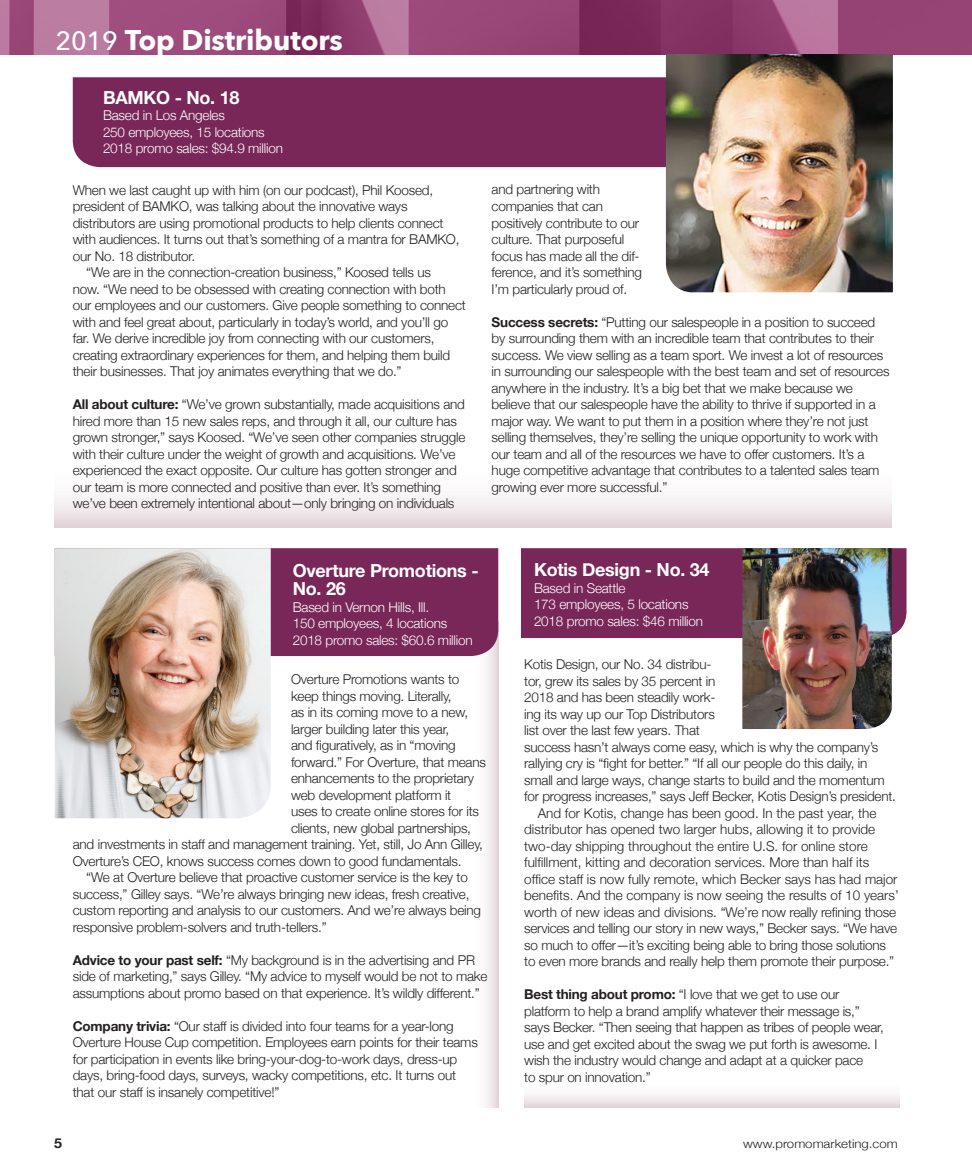
<style>
.page{position:relative;width:972px;height:1175px;background:#fff}
.page>*{position:absolute;margin:0;border:0;box-sizing:border-box;transform-origin:0 0}
.t1{font:700 28.35px "Avenir Next";letter-spacing:-.005em;color:#fff}
.t2{font:700 18px/18px "Helvetica Neue";letter-spacing:-.015em;color:#fff}
.t3{font:300 13.5px/16.5px "Helvetica Neue";letter-spacing:-.015em;color:#231f20}
.t4{font:300 13.5px/16.5px "Helvetica Neue";letter-spacing:-.015em;color:#fff}
.t5{font:700 13.5px "Helvetica Neue";color:#231f20;scale:1.05 1}
.t6{font:300 12px "Helvetica Neue";color:#231f20;scale:1.1 1}
.s1{font-weight:500;font-size:26.25px}
.s2{font-weight:700}
</style>
<div class="page">
<div style="left:55px;top:438px;width:837px;height:89px;background:linear-gradient(to bottom,#fff,#ece2e6)"></div>
<div style="left:461px;top:621px;width:38px;height:486px;background:linear-gradient(to right,#fff,#ece1e6)"></div>
<div style="left:524px;top:1069px;width:375px;height:38px;background:linear-gradient(to bottom,#fff,#ede4e8)"></div>
<div style="left:271px;top:548px;width:227px;height:108px;background:#782758"></div>
<img style="left:55px;top:548px;width:216px;height:270px">
<div style="left:73px;top:77px;width:593px;height:90px;background:#782758"></div>
<div style="left:521px;top:548px;width:386px;height:90px;background:#782758"></div>
<img style="left:742px;top:548px;width:150px;height:181px">
<img style="left:0;top:0;width:972px;height:54px">
<img style="left:666px;top:54px;width:227px;height:238px">
<h1 class="t1" style="left:56px;top:16px;width:289px"><span class="s1">2019</span> Top Distributors</h1>
<h2 class="t2" style="left:103px;top:88px;width:138px">BAMKO - No. 18</h2>
<p class="t4" style="left:103px;top:107px;width:181px">Based in Los Angeles<br>250 employees, 15 locations<br>2018 promo sales: $94.9 million</p>
<p class="t3" style="left:73px;top:181px;width:362px">When we last caught up with him (on our podcast), Phil Koosed,</p>
<p class="t3" style="left:73px;top:197px;width:336px">president of BAMKO, was talking about the innovative ways</p>
<p class="t3" style="left:73px;top:214px;width:372px">distributors are using promotional products to help clients connect</p>
<p class="t3" style="left:73px;top:230px;width:388px">with audiences. It turns out that’s something of a mantra for BAMKO,</p>
<p class="t3" style="left:73px;top:247px;width:124px">our No. 18 distributor.</p>
<p class="t3" style="left:86px;top:263px;width:346px">“We are in the connection-creation business,” Koosed tells us</p>
<p class="t3" style="left:73px;top:280px;width:375px">now. “We need to be obsessed with creating connection with both</p>
<p class="t3" style="left:73px;top:296px;width:395px">our employees and our customers. Give people something to connect</p>
<p class="t3" style="left:73px;top:313px;width:377px">with and feel great about, particularly in today’s world, and you’ll go</p>
<p class="t3" style="left:73px;top:329px;width:363px">far. We derive incredible joy from connecting with our customers,</p>
<p class="t3" style="left:73px;top:346px;width:379px">creating extraordinary experiences for them, and helping them build</p>
<p class="t3" style="left:73px;top:362px;width:330px">their businesses. That joy animates everything that we do.”</p>
<p class="t3" style="left:73px;top:395px;width:394px"><span class="s2">All about culture:</span> “We’ve grown substantially, made acquisitions and hired more than 15 new sales reps, and through it all, our culture has grown stronger,” says Koosed. “We’ve seen other companies struggle with their culture under the weight of growth and acquisitions. We’ve experienced the exact opposite. Our culture has gotten stronger and our team is more connected and positive than ever. It’s something we’ve been extremely intentional about—only bringing on individuals</p>
<p class="t3" style="left:492px;top:181px;width:152px">and partnering with companies that can positively contribute to our culture. That purposeful focus has made all the dif&shy;ference, and it’s something<br>I’m particularly proud of.</p>
<p class="t3" style="left:492px;top:313px;width:399px"><span class="s2">Success secrets:</span> “Putting our salespeople in a position to succeed by surrounding them with an incredible team that contributes to their success. We view selling as a team sport. We invest a lot of resources in surrounding our salespeople with the best team and set of resources anywhere in the industry. It’s a big bet that we make because we believe that our salespeople have the ability to thrive if supported in a major way. We want to put them in a position where they’re not just selling themselves, they’re selling the unique opportunity to work with our team and all of the resources we have to offer customers. It’s a huge competitive advantage that contributes to a talented sales team growing ever more successful.”</p>
<h2 class="t2" style="left:293px;top:561px;width:187px">Overture Promotions -<br>No. 26</h2>
<p class="t4" style="left:293px;top:598px;width:181px">Based in Vernon Hills, Ill.<br>150 employees, 4 locations<br>2018 promo sales: $60.6 million</p>
<p class="t3" style="left:291px;top:670px;width:170px">Overture Promotions wants to</p>
<p class="t3" style="left:291px;top:687px;width:162px">keep things moving. Literally,</p>
<p class="t3" style="left:291px;top:703px;width:179px">as in its coming move to a new,</p>
<p class="t3" style="left:291px;top:720px;width:160px">larger building later this year,</p>
<p class="t3" style="left:291px;top:736px;width:166px">and figuratively, as in “moving</p>
<p class="t3" style="left:291px;top:753px;width:196px">forward.” For Overture, that means</p>
<p class="t3" style="left:291px;top:769px;width:184px">enhancements to the proprietary</p>
<p class="t3" style="left:291px;top:786px;width:162px">web development platform it</p>
<p class="t3" style="left:291px;top:802px;width:189px">uses to create online stores for its</p>
<p class="t3" style="left:291px;top:819px;width:182px">clients, new global partnerships,</p>
<p class="t3" style="left:73px;top:835px;width:412px">and investments in staff and management training. Yet, still, Jo Ann Gilley,</p>
<p class="t3" style="left:73px;top:852px;width:390px">Overture’s CEO, knows success comes down to good fundamentals.</p>
<p class="t3" style="left:86px;top:868px;width:383px">“We at Overture believe that proactive customer service is the key to</p>
<p class="t3" style="left:73px;top:885px;width:398px">success,” Gilley says. “We’re always bringing new ideas, fresh creative,</p>
<p class="t3" style="left:73px;top:901px;width:410px">custom reporting and analysis to our customers. And we’re always being</p>
<p class="t3" style="left:73px;top:918px;width:255px">responsive problem-solvers and truth-tellers.”</p>
<p class="t3" style="left:73px;top:951px;width:416px"><span class="s2">Advice to your past self:</span> “My background is in the advertising and PR side of marketing,” says Gilley. “My advice to myself would be not to make assumptions about promo based on that experience. It’s wildly different.”</p>
<p class="t3" style="left:73px;top:1017px;width:407px"><span class="s2">Company trivia:</span> “Our staff is divided into four teams for a year-long Overture House Cup competition. Employees earn points for their teams for participation in events like bring-your-dog-to-work days, dress-up days, bring-food days, surveys, wacky competitions, etc. It turns out that our staff is insanely competitive!”</p>
<h2 class="t2" style="left:534px;top:559px;width:177px">Kotis Design - No. 34</h2>
<p class="t4" style="left:534px;top:579px;width:171px">Based in Seattle<br>173 employees, 5 locations<br>2018 promo sales: $46 million</p>
<p class="t3" style="left:524px;top:655px;width:189px">Kotis Design, our No. 34 distribu-</p>
<p class="t3" style="left:524px;top:671px;width:193px">tor, grew its sales by 35 percent in</p>
<p class="t3" style="left:524px;top:688px;width:193px">2018 and has been steadily work-</p>
<p class="t3" style="left:524px;top:704px;width:192px">ing its way up our Top Distributors</p>
<p class="t3" style="left:524px;top:721px;width:177px">list over the last few years. That</p>
<p class="t3" style="left:524px;top:737px;width:356px">success hasn’t always come easy, which is why the company’s</p>
<p class="t3" style="left:524px;top:754px;width:345px">rallying cry is “fight for better.” “If all our people do this daily, in</p>
<p class="t3" style="left:524px;top:770px;width:362px">small and large ways, change starts to build and the momentum</p>
<p class="t3" style="left:524px;top:787px;width:373px">for progress increases,” says Jeff Becker, Kotis Design’s president.</p>
<p class="t3" style="left:538px;top:803px;width:340px">And for Kotis, change has been good. In the past year, the</p>
<p class="t3" style="left:524px;top:820px;width:353px">distributor has opened two larger hubs, allowing it to provide</p>
<p class="t3" style="left:524px;top:836px;width:345px">two-day shipping throughout the entire U.S. for online store</p>
<p class="t3" style="left:524px;top:853px;width:347px">fulfillment, kitting and decoration services. More than half its</p>
<p class="t3" style="left:524px;top:869px;width:375px">office staff is now fully remote, which Becker says has had major</p>
<p class="t3" style="left:524px;top:886px;width:376px">benefits. And the company is now seeing the results of 10 years’</p>
<p class="t3" style="left:524px;top:902px;width:374px">worth of new ideas and divisions. “We’re now really refining those</p>
<p class="t3" style="left:524px;top:919px;width:374px">services and telling our story in new ways,” Becker says. “We have</p>
<p class="t3" style="left:524px;top:935px;width:363px">so much to offer—it’s exciting being able to bring those solutions</p>
<p class="t3" style="left:524px;top:952px;width:372px">to even more brands and really help them promote their purpose.”</p>
<p class="t3" style="left:524px;top:985px;width:361px"><span class="s2">Best thing about promo:</span> “I love that we get to use our platform to help a brand amplify whatever their message is,” says Becker. “Then seeing that happen as tribes of people wear, use and get excited about the swag we put forth is awesome. I wish the industry would change and adapt at a quicker pace<br>to spur on innovation.”</p>
<p class="t5" style="left:54px;top:1130px;width:9px">5</p>
<p class="t6" style="left:743px;top:1134px;width:142px">www.promomarketing.com</p>
</div>
